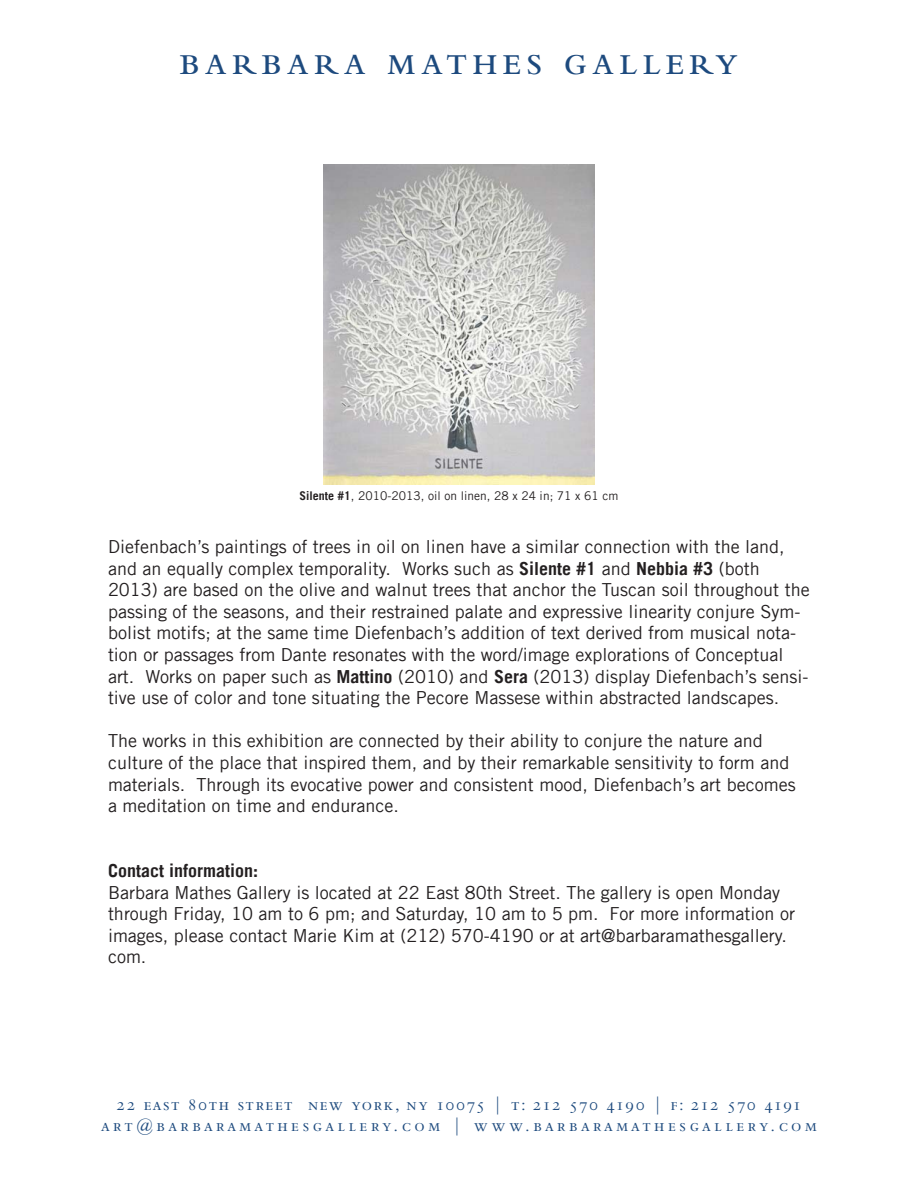
<style>
.page{position:relative;width:918px;height:1188px;background:#fff}
.page>*{position:absolute;margin:0;border:0;box-sizing:border-box;transform-origin:0 0}
.t1{font:600 30px "Bembo";letter-spacing:.2em;color:#1d4a7e}
.t2{font:18px/21.6px "Trade Gothic LT";color:#231f20}
.t3{font:18px/21.6px "Bembo SC";letter-spacing:.15em;color:#1d4a7e;text-align:center}
.t4{font:700 18px "Trade Gothic LT";color:#231f20}
.t5{font:12px "Trade Gothic LT";color:#231f20}
.s1{font-weight:700}
</style>
<div class="page">
<img style="left:324px;top:164px;width:270px;height:321px">
<h1 class="t1" style="left:180px;top:54px;width:559px">BARBARA MATHES GALLERY</h1>
<p class="t5" style="left:299px;top:489px;width:321px"><span class="s1">Silente #1</span>, 2010-2013, oil on linen, 28 x 24 in; 71 x 61 cm</p>
<p class="t2" style="left:108px;top:536px;width:703px">Diefenbach’s paintings of trees in oil on linen have a similar connection with the land, and an equally complex temporality. Works such as <span class="s1">Silente #1</span> and <span class="s1">Nebbia #3</span> (both 2013) are based on the olive and walnut trees that anchor the Tuscan soil throughout the passing of the seasons, and their restrained palate and expressive linearity conjure Sym&shy;bolist motifs; at the same time Diefenbach’s addition of text derived from musical nota&shy;tion or passages from Dante resonates with the word/image explorations of Conceptual art. Works on paper such as <span class="s1">Mattino</span> (2010) and <span class="s1">Sera</span> (2013) display Diefenbach’s sensi&shy;tive use of color and tone situating the Pecore Massese within abstracted landscapes.</p>
<p class="t2" style="left:108px;top:730px;width:689px">The works in this exhibition are connected by their ability to conjure the nature and culture of the place that inspired them, and by their remarkable sensitivity to form and materials. Through its evocative power and consistent mood, Diefenbach’s art becomes a meditation on time and endurance.</p>
<p class="t4" style="left:108px;top:860px;width:152px">Contact information:</p>
<p class="t2" style="left:108px;top:881px;width:689px">Barbara Mathes Gallery is located at 22 East 80th Street. The gallery is open Monday through Friday, 10 am to 6 pm; and Saturday, 10 am to 5 pm. For more information or images, please contact Marie Kim at (212) 570-4190 or at art@barbaramathesgallery. com.</p>
<p class="t3" style="left:101px;top:1095px;width:718px">22 east 80th street new york, ny 10075 | t: 212 570 4190 | f: 212 570 4191 art@barbaramathesgallery.com | www.barbaramathesgallery.com</p>
</div>
